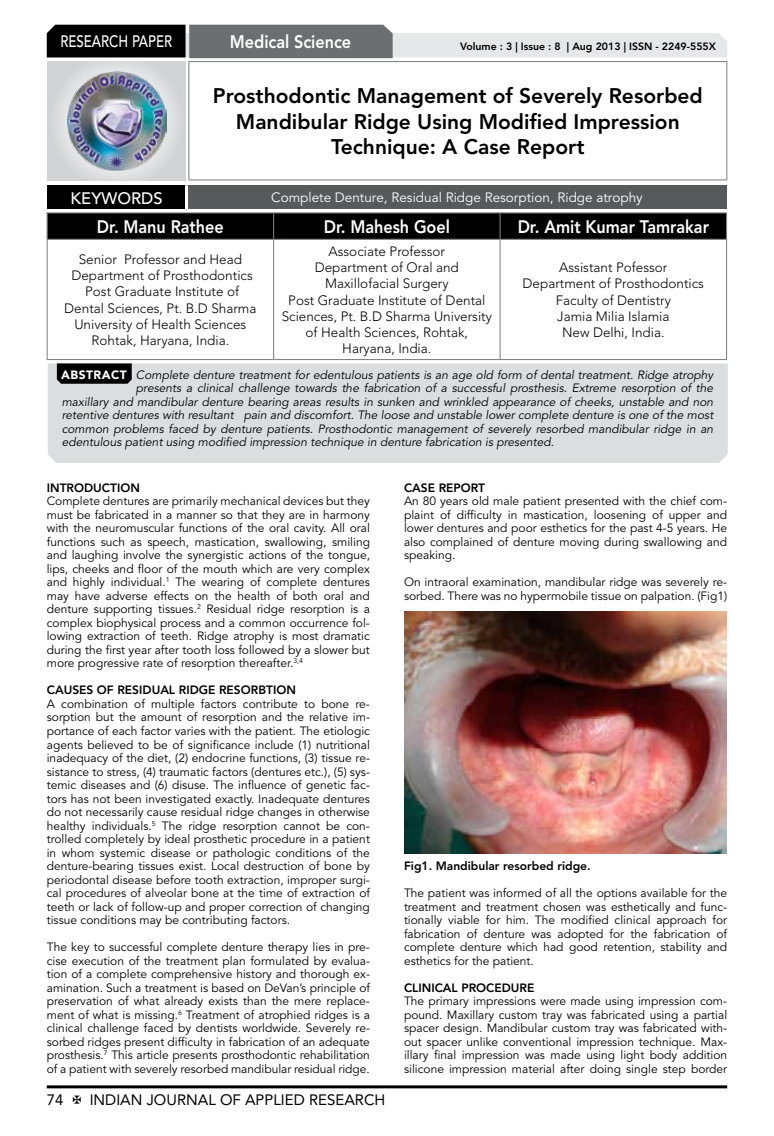
<style>
.page{position:relative;width:774px;height:1136px;background:#fff}
.page>*{position:absolute;margin:0;border:0;box-sizing:border-box;transform-origin:0 0}
.t1{font:800 21px/25.2px "Avenir LT Std";color:#000;text-align:center}
.t2{font:800 18px "Avenir LT Std";color:#fff;scale:.9 1}
.t3{font:500 16.5px "Avenir LT Std";color:#fff;scale:.8 1}
.t4{font:500 16.5px "Avenir LT Std";color:#fff}
.t5{font:15px "Avenir LT Std";color:#000}
.t6{font:300 13.5px/16.2px "Avenir LT Std";color:#000;text-align:center}
.t7{font:13.5px "Avenir LT Std";color:#fff}
.t8{font:12px/13.5px "Avenir LT Std";color:#000;text-align:justify}
.t9{font:italic 12px "Avenir LT Std";color:#000}
.t10{font:800 12px "Avenir LT Std";color:#000}
.t11{font:800 10.5px "Avenir LT Std";color:#000}
.s1{font-weight:900;font-style:normal;color:#fff}
</style>
<div class="page">
<hr style="left:47px;top:1085px;width:680px;height:3px;background:#000">
<div style="left:48px;top:62px;width:137px;height:118px;background:linear-gradient(to right,#d9dadb,#d9dadb)"></div>
<img style="left:68px;top:71px;width:99px;height:100px">
<svg style="left:47px;top:25px;width:680px;height:33px;background:#979899"></svg>
<hr style="left:188px;top:61px;width:539px;height:1px;background:#808285">
<hr style="left:188px;top:62px;width:1px;height:117px;background:#808285">
<hr style="left:726px;top:62px;width:1px;height:117px;background:#808285">
<hr style="left:188px;top:179px;width:539px;height:1px;background:#808285">
<hr style="left:47px;top:212px;width:227px;height:1px;background:#808285">
<hr style="left:274px;top:212px;width:226px;height:1px;background:#808285">
<hr style="left:500px;top:212px;width:227px;height:1px;background:#808285">
<svg style="left:47px;top:213px;width:680px;height:26px;background:#040404"></svg>
<hr style="left:47px;top:239px;width:227px;height:1px;background:#808285">
<hr style="left:47px;top:240px;width:1px;height:119px;background:#808285">
<hr style="left:274px;top:239px;width:226px;height:1px;background:#808285">
<hr style="left:273px;top:240px;width:1px;height:119px;background:#808285">
<hr style="left:500px;top:239px;width:227px;height:1px;background:#808285">
<hr style="left:499px;top:240px;width:2px;height:119px;background:#808285">
<hr style="left:726px;top:240px;width:1px;height:119px;background:#808285">
<hr style="left:47px;top:359px;width:227px;height:1px;background:#808285">
<hr style="left:274px;top:359px;width:226px;height:1px;background:#808285">
<hr style="left:500px;top:359px;width:227px;height:1px;background:#808285">
<div style="left:47px;top:185px;width:139px;height:25px;background:#000"></div>
<div style="left:186px;top:185px;width:541px;height:25px;background:#58595b"></div>
<hr style="left:185px;top:185px;width:3px;height:24px;background:#fff">
<hr style="left:47px;top:209px;width:139px;height:3px;background:#fff">
<hr style="left:186px;top:209px;width:541px;height:3px;background:#fff">
<div style="left:48px;top:363px;width:680px;height:100px;background:#dcddde"></div>
<svg style="left:57px;top:363px;width:75px;height:20px"></svg>
<img style="left:404px;top:611px;width:323px;height:242px">
<h3 class="t3" style="left:60px;top:32px;width:139px">RESEARCH PAPER</h3>
<h2 class="t2" style="left:230px;top:31px;width:136px">Medical Science</h2>
<p class="t11" style="left:460px;top:41px;width:257px">Volume : 3 | Issue : 8 | Aug 2013 | ISSN - 2249-555X</p>
<h1 class="t1" style="left:213px;top:84px;width:491px">Prosthodontic Management of Severely Resorbed<br>Mandibular Ridge Using Modified Impression<br>Technique: A Case Report</h1>
<h3 class="t4" style="left:71px;top:189px;width:94px">KEYWORDS</h3>
<p class="t7" style="left:271px;top:189px;width:373px">Complete Denture, Residual Ridge Resorption, Ridge atrophy</p>
<h2 class="t2" style="left:97px;top:216px;width:142px">Dr. Manu Rathee</h2>
<h2 class="t2" style="left:324px;top:216px;width:142px">Dr. Mahesh Goel</h2>
<h2 class="t2" style="left:518px;top:216px;width:214px">Dr. Amit Kumar Tamrakar</h2>
<p class="t6" style="left:64px;top:251px;width:194px">Senior Professor and Head<br>Department of Prosthodontics<br>Post Graduate Institute of<br>Dental Sciences, Pt. B.D Sharma<br>University of Health Sciences<br>Rohtak, Haryana, India.</p>
<p class="t6" style="left:282px;top:243px;width:212px">Associate Professor<br>Department of Oral and<br>Maxillofacial Surgery<br>Post Graduate Institute of Dental<br>Sciences, Pt. B.D Sharma University of Health Sciences, Rohtak,<br>Haryana, India.</p>
<p class="t6" style="left:523px;top:259px;width:183px">Assistant Pofessor<br>Department of Prosthodontics<br>Faculty of Dentistry<br>Jamia Milia Islamia<br>New Delhi, India.</p>
<p class="t9" style="left:61px;top:368px;width:654px"><span class="s1">ABSTRACT</span> Complete denture treatment for edentulous patients is an age old form of dental treatment. Ridge atrophy</p>
<p class="t9" style="left:136px;top:381px;width:579px">presents a clinical challenge towards the fabrication of a successful prosthesis. Extreme resorption of the</p>
<p class="t9" style="left:62px;top:395px;width:653px">maxillary and mandibular denture bearing areas results in sunken and wrinkled appearance of cheeks, unstable and non</p>
<p class="t9" style="left:62px;top:408px;width:653px">retentive dentures with resultant pain and discomfort. The loose and unstable lower complete denture is one of the most</p>
<p class="t9" style="left:62px;top:422px;width:653px">common problems faced by denture patients. Prosthodontic management of severely resorbed mandibular ridge in an</p>
<p class="t9" style="left:62px;top:435px;width:494px">edentulous patient using modified impression technique in denture fabrication is presented.</p>
<p class="t10" style="left:47px;top:480px;width:95px">INTRODUCTION</p>
<p class="t8" style="left:47px;top:494px;width:325px">Complete dentures are primarily mechanical devices but they must be fabricated in a manner so that they are in harmony with the neuromuscular functions of the oral cavity. All oral functions such as speech, mastication, swallowing, smiling and laughing involve the synergistic actions of the tongue, lips, cheeks and floor of the mouth which are very complex and highly individual.<sup>1</sup> The wearing of complete dentures may have adverse effects on the health of both oral and denture supporting tissues.<sup>2</sup> Residual ridge resorption is a complex biophysical process and a common occurrence fol&shy;lowing extraction of teeth. Ridge atrophy is most dramatic during the first year after tooth loss followed by a slower but more progressive rate of resorption thereafter.<sup>3,4</sup></p>
<p class="t10" style="left:47px;top:683px;width:251px">CAUSES OF RESIDUAL RIDGE RESORBTION</p>
<p class="t8" style="left:47px;top:697px;width:325px">A combination of multiple factors contribute to bone re&shy;sorption but the amount of resorption and the relative im&shy;portance of each factor varies with the patient. The etiologic agents believed to be of significance include (1) nutritional inadequacy of the diet, (2) endocrine functions, (3) tissue re&shy;sistance to stress, (4) traumatic factors (dentures etc.), (5) sys&shy;temic diseases and (6) disuse. The influence of genetic fac&shy;tors has not been investigated exactly. Inadequate dentures do not necessarily cause residual ridge changes in otherwise healthy individuals.<sup>5</sup> The ridge resorption cannot be con&shy;trolled completely by ideal prosthetic procedure in a patient in whom systemic disease or pathologic conditions of the denture-bearing tissues exist. Local destruction of bone by periodontal disease before tooth extraction, improper surgi&shy;cal procedures of alveolar bone at the time of extraction of teeth or lack of follow-up and proper correction of changing tissue conditions may be contributing factors.</p>
<p class="t8" style="left:47px;top:940px;width:325px">The key to successful complete denture therapy lies in pre&shy;cise execution of the treatment plan formulated by evalua&shy;tion of a complete comprehensive history and thorough ex&shy;amination. Such a treatment is based on DeVan’s principle of preservation of what already exists than the mere replace&shy;ment of what is missing.<sup>6</sup> Treatment of atrophied ridges is a clinical challenge faced by dentists worldwide. Severely re&shy;sorbed ridges present difficulty in fabrication of an adequate prosthesis.<sup>7</sup> This article presents prosthodontic rehabilitation of a patient with severely resorbed mandibular residual ridge.</p>
<p class="t10" style="left:404px;top:480px;width:83px">CASE REPORT</p>
<p class="t8" style="left:404px;top:494px;width:325px">An 80 years old male patient presented with the chief com&shy;plaint of difficulty in mastication, loosening of upper and lower dentures and poor esthetics for the past 4-5 years. He also complained of denture moving during swallowing and speaking.</p>
<p class="t8" style="left:404px;top:575px;width:325px">On intraoral examination, mandibular ridge was severely re&shy;sorbed. There was no hypermobile tissue on palpation. (Fig1)</p>
<p class="t10" style="left:404px;top:858px;width:188px">Fig1. Mandibular resorbed ridge.</p>
<p class="t8" style="left:404px;top:886px;width:325px">The patient was informed of all the options available for the treatment and treatment chosen was esthetically and func&shy;tionally viable for him. The modified clinical approach for fabrication of denture was adopted for the fabrication of complete denture which had good retention, stability and esthetics for the patient.</p>
<p class="t10" style="left:404px;top:980px;width:132px">CLINICAL PROCEDURE</p>
<p class="t8" style="left:404px;top:994px;width:325px">The primary impressions were made using impression com&shy;pound. Maxillary custom tray was fabricated using a partial spacer design. Mandibular custom tray was fabricated with&shy;out spacer unlike conventional impression technique. Max&shy;illary final impression was made using light body addition silicone impression material after doing single step border</p>
<p class="t5" style="left:47px;top:1090px;width:18px">74</p>
<p class="t5" style="left:90px;top:1090px;width:297px">INDIAN JOURNAL OF APPLIED RESEARCH</p>
</div>
